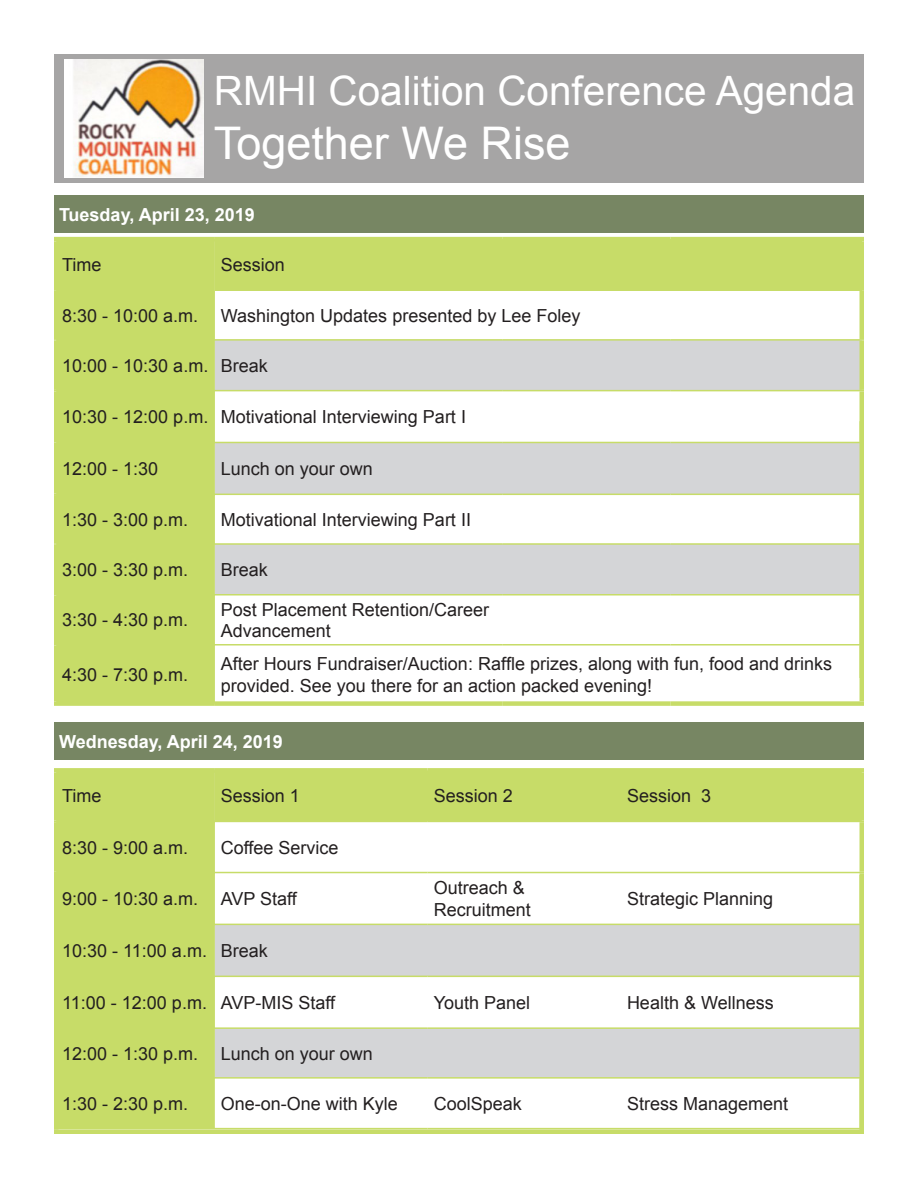
<style>
.page{position:relative;width:918px;height:1188px;background:#fff}
.page>*{position:absolute;margin:0;border:0;box-sizing:border-box;transform-origin:0 0}
.t1{font:45px "Arial";color:#fff}
.t2{font:40.5px "Arial";color:#fff}
.t3{font:18px/21.6px "Arial";color:#231f20}
.t4{font:700 18px "Arial";color:#fff}
</style>
<div class="page">
<div style="left:54px;top:54px;width:810px;height:128px;background:#a6a5a5"></div>
<img style="left:65px;top:59px;width:139px;height:118px">
<div style="left:58px;top:241px;width:157px;height:460px;background:#c7dc68"></div>
<div style="left:215px;top:239px;width:647px;height:51px;background:#c7dc68"></div>
<svg style="left:215px;top:341px;width:645px;height:253px;fill:#d4d5d7"></svg>
<hr style="left:215px;top:237px;width:287px;height:4px;background:#c7dc68">
<hr style="left:502px;top:237px;width:169px;height:4px;background:#c7dc68">
<hr style="left:671px;top:237px;width:193px;height:4px;background:#c7dc68">
<hr style="left:860px;top:241px;width:4px;height:49px;background:#c7dc68">
<hr style="left:860px;top:290px;width:4px;height:49px;background:#c7dc68">
<hr style="left:860px;top:646px;width:4px;height:55px;background:#c7dc68">
<div style="left:215px;top:701px;width:287px;height:5px;background:#c7dc68"></div>
<div style="left:502px;top:701px;width:169px;height:5px;background:#c7dc68"></div>
<div style="left:671px;top:701px;width:193px;height:5px;background:#c7dc68"></div>
<hr style="left:54px;top:545px;width:4px;height:49px;background:#c7dc68">
<hr style="left:54px;top:646px;width:4px;height:55px;background:#c7dc68">
<div style="left:54px;top:701px;width:161px;height:5px;background:#c7dc68"></div>
<hr style="left:215px;top:644px;width:287px;height:2px;background:#c7dc68">
<hr style="left:502px;top:644px;width:169px;height:2px;background:#c7dc68">
<hr style="left:671px;top:644px;width:193px;height:2px;background:#c7dc68">
<hr style="left:58px;top:289px;width:155px;height:2px;background:#c7dc68">
<hr style="left:54px;top:341px;width:4px;height:49px;background:#c7dc68">
<hr style="left:54px;top:237px;width:161px;height:4px;background:#c7dc68">
<hr style="left:54px;top:241px;width:4px;height:49px;background:#c7dc68">
<hr style="left:54px;top:290px;width:4px;height:49px;background:#c7dc68">
<hr style="left:54px;top:339px;width:161px;height:2px;background:#c7dc68">
<hr style="left:860px;top:391px;width:4px;height:51px;background:#c7dc68">
<hr style="left:215px;top:339px;width:287px;height:2px;background:#c7dc68">
<hr style="left:502px;top:339px;width:169px;height:2px;background:#c7dc68">
<hr style="left:671px;top:339px;width:193px;height:2px;background:#c7dc68">
<hr style="left:215px;top:390px;width:287px;height:1px;background:#c7dc68">
<hr style="left:502px;top:390px;width:169px;height:1px;background:#c7dc68">
<hr style="left:671px;top:390px;width:193px;height:1px;background:#c7dc68">
<hr style="left:860px;top:341px;width:4px;height:49px;background:#c7dc68">
<hr style="left:54px;top:390px;width:161px;height:1px;background:#c7dc68">
<hr style="left:54px;top:391px;width:4px;height:51px;background:#c7dc68">
<hr style="left:54px;top:442px;width:4px;height:52px;background:#c7dc68">
<hr style="left:58px;top:442px;width:157px;height:1px;background:#c7dc68">
<hr style="left:54px;top:494px;width:161px;height:1px;background:#c7dc68">
<hr style="left:54px;top:543px;width:161px;height:2px;background:#c7dc68">
<hr style="left:54px;top:495px;width:4px;height:48px;background:#c7dc68">
<hr style="left:54px;top:594px;width:161px;height:2px;background:#c7dc68">
<hr style="left:54px;top:644px;width:161px;height:2px;background:#c7dc68">
<hr style="left:54px;top:596px;width:4px;height:48px;background:#c7dc68">
<hr style="left:215px;top:543px;width:287px;height:2px;background:#c7dc68">
<hr style="left:502px;top:543px;width:169px;height:2px;background:#c7dc68">
<hr style="left:671px;top:543px;width:193px;height:2px;background:#c7dc68">
<hr style="left:215px;top:594px;width:287px;height:2px;background:#c7dc68">
<hr style="left:502px;top:594px;width:169px;height:2px;background:#c7dc68">
<hr style="left:671px;top:594px;width:193px;height:2px;background:#c7dc68">
<hr style="left:215px;top:442px;width:287px;height:1px;background:#c7dc68">
<hr style="left:502px;top:442px;width:169px;height:1px;background:#c7dc68">
<hr style="left:671px;top:442px;width:193px;height:1px;background:#c7dc68">
<hr style="left:215px;top:494px;width:287px;height:1px;background:#c7dc68">
<hr style="left:502px;top:494px;width:169px;height:1px;background:#c7dc68">
<hr style="left:671px;top:494px;width:193px;height:1px;background:#c7dc68">
<div style="left:58px;top:773px;width:157px;height:355px;background:#c7dc68"></div>
<div style="left:215px;top:773px;width:645px;height:48px;background:#c7dc68"></div>
<svg style="left:215px;top:925px;width:645px;height:152px;fill:#d4d5d7"></svg>
<svg style="left:215px;top:1079px;width:645px;height:49px"></svg>
<hr style="left:54px;top:1128px;width:161px;height:1px;background:#c7dc68">
<hr style="left:215px;top:1128px;width:213px;height:1px;background:#c7dc68">
<hr style="left:428px;top:1128px;width:193px;height:1px;background:#c7dc68">
<hr style="left:621px;top:1128px;width:243px;height:1px;background:#c7dc68">
<div style="left:54px;top:768px;width:161px;height:5px;background:#c7dc68"></div>
<hr style="left:54px;top:773px;width:4px;height:48px;background:#c7dc68">
<div style="left:215px;top:768px;width:213px;height:5px;background:#c7dc68"></div>
<div style="left:428px;top:768px;width:193px;height:5px;background:#c7dc68"></div>
<div style="left:621px;top:768px;width:243px;height:5px;background:#c7dc68"></div>
<hr style="left:860px;top:773px;width:4px;height:48px;background:#c7dc68">
<hr style="left:54px;top:821px;width:161px;height:1px;background:#c7dc68">
<hr style="left:215px;top:821px;width:213px;height:1px;background:#c7dc68">
<hr style="left:428px;top:821px;width:193px;height:1px;background:#c7dc68">
<hr style="left:621px;top:821px;width:243px;height:1px;background:#c7dc68">
<hr style="left:54px;top:822px;width:4px;height:50px;background:#c7dc68">
<hr style="left:860px;top:822px;width:4px;height:50px;background:#c7dc68">
<hr style="left:54px;top:872px;width:161px;height:1px;background:#c7dc68">
<hr style="left:215px;top:872px;width:213px;height:1px;background:#c7dc68">
<hr style="left:428px;top:872px;width:193px;height:1px;background:#c7dc68">
<hr style="left:621px;top:872px;width:243px;height:1px;background:#c7dc68">
<hr style="left:54px;top:924px;width:161px;height:1px;background:#c7dc68">
<hr style="left:215px;top:924px;width:213px;height:1px;background:#c7dc68">
<hr style="left:428px;top:924px;width:193px;height:1px;background:#c7dc68">
<hr style="left:621px;top:924px;width:243px;height:1px;background:#c7dc68">
<hr style="left:54px;top:976px;width:161px;height:1px;background:#c7dc68">
<hr style="left:215px;top:976px;width:213px;height:1px;background:#c7dc68">
<hr style="left:428px;top:976px;width:193px;height:1px;background:#c7dc68">
<hr style="left:621px;top:976px;width:243px;height:1px;background:#c7dc68">
<hr style="left:54px;top:1027px;width:161px;height:2px;background:#c7dc68">
<hr style="left:215px;top:1027px;width:213px;height:2px;background:#c7dc68">
<hr style="left:428px;top:1027px;width:193px;height:2px;background:#c7dc68">
<hr style="left:621px;top:1027px;width:243px;height:2px;background:#c7dc68">
<hr style="left:54px;top:1077px;width:161px;height:2px;background:#c7dc68">
<hr style="left:215px;top:1077px;width:213px;height:2px;background:#c7dc68">
<hr style="left:428px;top:1077px;width:193px;height:2px;background:#c7dc68">
<hr style="left:621px;top:1077px;width:243px;height:2px;background:#c7dc68">
<div style="left:54px;top:195px;width:810px;height:38px;background:#778663"></div>
<div style="left:54px;top:723px;width:810px;height:37px;background:#778663"></div>
<hr style="left:54px;top:873px;width:4px;height:257px;background:#c7dc68">
<hr style="left:860px;top:875px;width:4px;height:257px;background:#c7dc68">
<hr style="left:54px;top:1130px;width:810px;height:4px;background:#c7dc68">
<hr style="left:860px;top:421px;width:4px;height:257px;background:#c7dc68">
<p class="t2" style="left:214px;top:64px;width:643px">RMHI Coalition Conference Agenda</p>
<p class="t1" style="left:214px;top:114px;width:358px">Together We Rise</p>
<p class="t4" style="left:59px;top:203px;width:197px">Tuesday, April 23, 2019</p>
<p class="t3" style="left:62px;top:254px;width:41px">Time</p>
<p class="t3" style="left:221px;top:254px;width:66px">Session</p>
<p class="t3" style="left:62px;top:305px;width:138px">8:30 - 10:00 a.m.</p>
<p class="t3" style="left:221px;top:305px;width:361px">Washington Updates presented by Lee Foley</p>
<p class="t3" style="left:62px;top:355px;width:148px">10:00 - 10:30 a.m.</p>
<p class="t3" style="left:221px;top:355px;width:49px">Break</p>
<p class="t3" style="left:62px;top:406px;width:148px">10:30 - 12:00 p.m.</p>
<p class="t3" style="left:221px;top:406px;width:247px">Motivational Interviewing Part I</p>
<p class="t3" style="left:62px;top:458px;width:98px">12:00 - 1:30</p>
<p class="t3" style="left:221px;top:458px;width:154px">Lunch on your own</p>
<p class="t3" style="left:62px;top:509px;width:128px">1:30 - 3:00 p.m.</p>
<p class="t3" style="left:221px;top:509px;width:252px">Motivational Interviewing Part II</p>
<p class="t3" style="left:62px;top:559px;width:128px">3:00 - 3:30 p.m.</p>
<p class="t3" style="left:221px;top:559px;width:49px">Break</p>
<p class="t3" style="left:62px;top:609px;width:128px">3:30 - 4:30 p.m.</p>
<p class="t3" style="left:221px;top:599px;width:270px">Post Placement Retention/Career<br>Advancement</p>
<p class="t3" style="left:62px;top:664px;width:128px">4:30 - 7:30 p.m.</p>
<p class="t3" style="left:221px;top:653px;width:613px">After Hours Fundraiser/Auction: Raffle prizes, along with fun, food and drinks provided. See you there for an action packed evening!</p>
<p class="t4" style="left:59px;top:730px;width:225px">Wednesday, April 24, 2019</p>
<p class="t3" style="left:62px;top:786px;width:41px">Time</p>
<p class="t3" style="left:221px;top:786px;width:81px">Session 1</p>
<p class="t3" style="left:434px;top:786px;width:81px">Session 2</p>
<p class="t3" style="left:627px;top:786px;width:86px">Session 3</p>
<p class="t3" style="left:62px;top:837px;width:128px">8:30 - 9:00 a.m.</p>
<p class="t3" style="left:221px;top:837px;width:119px">Coffee Service</p>
<p class="t3" style="left:62px;top:888px;width:138px">9:00 - 10:30 a.m.</p>
<p class="t3" style="left:221px;top:888px;width:78px">AVP Staff</p>
<p class="t3" style="left:434px;top:877px;width:99px">Outreach &amp;<br>Recruitment</p>
<p class="t3" style="left:627px;top:888px;width:148px">Strategic Planning</p>
<p class="t3" style="left:62px;top:940px;width:146px">10:30 - 11:00 a.m.</p>
<p class="t3" style="left:221px;top:940px;width:49px">Break</p>
<p class="t3" style="left:62px;top:992px;width:146px">11:00 - 12:00 p.m.</p>
<p class="t3" style="left:221px;top:992px;width:116px">AVP-MIS Staff</p>
<p class="t3" style="left:434px;top:992px;width:98px">Youth Panel</p>
<p class="t3" style="left:627px;top:992px;width:148px">Health &amp; Wellness</p>
<p class="t3" style="left:62px;top:1043px;width:138px">12:00 - 1:30 p.m.</p>
<p class="t3" style="left:221px;top:1043px;width:154px">Lunch on your own</p>
<p class="t3" style="left:62px;top:1093px;width:128px">1:30 - 2:30 p.m.</p>
<p class="t3" style="left:221px;top:1093px;width:179px">One-on-One with Kyle</p>
<p class="t3" style="left:434px;top:1093px;width:90px">CoolSpeak</p>
<p class="t3" style="left:627px;top:1093px;width:163px">Stress Management</p>
</div>
